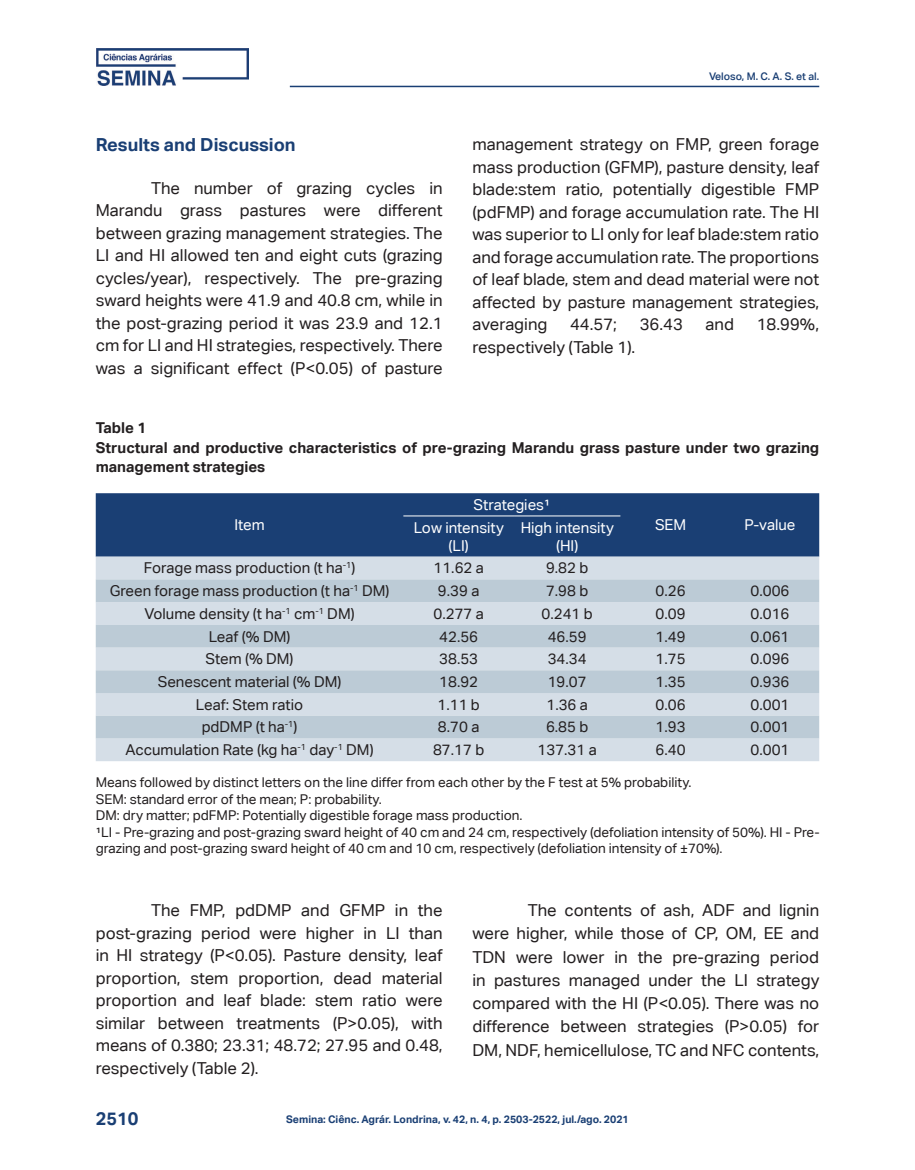
<style>
.page{position:relative;width:915px;height:1170px;background:#fff}
.page>*{position:absolute;margin:0;border:0;box-sizing:border-box;transform-origin:0 0}
.corpo_do_texto{font:700 18px "Aktiv Grotesk Corp";color:#1a3f74}
.corpo_do_texto-2{font:16.5px/22.5px "Aktiv Grotesk Corp";color:#231f20;text-align:justify}
.texto_tabela{font:15px "Aktiv Grotesk Corp";color:#231f20}
.título_Tabela{font:700 15px/19.5px "Aktiv Grotesk Corp";color:#231f20}
.texto_tabela-2{font:15px "Aktiv Grotesk Corp";color:#fff}
.legenda_de_tabela{font:13.5px/16.5px "Aktiv Grotesk Corp";color:#231f20}
.t1{font:700 10.5px "Aktiv Grotesk Corp";color:#1a3f74}
.t2{font:500 10.5px "Aktiv Grotesk Corp";color:#1a3f74}
</style>
<div class="page">
<hr style="left:290px;top:86px;width:529px;height:1px;background:#1a3f74">
<img style="left:96px;top:48px;width:152px;height:38px">
<div style="left:96px;top:493px;width:723px;height:63px;background:#1a3f74"></div>
<div style="left:96px;top:556px;width:723px;height:205px;background:#d5dee7"></div>
<svg style="left:96px;top:579px;width:723px;height:159px;background:#c7d3dd"></svg>
<hr style="left:403px;top:515px;width:111px;height:1px;background:#fff">
<hr style="left:514px;top:515px;width:106px;height:1px;background:#fff">
<p class="corpo_do_texto" style="left:96px;top:133px;width:201px">Results and Discussion</p>
<p class="corpo_do_texto-2" style="left:96px;top:176px;width:348px;text-indent:55px">The number of grazing cycles in Marandu grass pastures were different between grazing management strategies. The LI and HI allowed ten and eight cuts (grazing cycles/year), respectively. The pre-grazing sward heights were 41.9 and 40.8 cm, while in the post-grazing period it was 23.9 and 12.1 cm for LI and HI strategies, respectively. There was a significant effect (P&lt;0.05) of pasture</p>
<p class="t2" style="left:708px;top:69px;width:112px">Veloso, M. C. A. S. et al.</p>
<p class="corpo_do_texto-2" style="left:472px;top:133px;width:348px">management strategy on FMP, green forage mass production (GFMP), pasture density, leaf blade:stem ratio, potentially digestible FMP (pdFMP) and forage accumulation rate. The HI was superior to LI only for leaf blade:stem ratio and forage accumulation rate. The proportions of leaf blade, stem and dead material were not affected by pasture management strategies, averaging</p>
<p class="corpo_do_texto-2" style="left:570px;top:313px;width:48px">44.57;</p>
<p class="corpo_do_texto-2" style="left:639px;top:313px;width:45px">36.43</p>
<p class="corpo_do_texto-2" style="left:705px;top:313px;width:30px">and</p>
<p class="corpo_do_texto-2" style="left:756px;top:313px;width:64px">18.99%,</p>
<p class="corpo_do_texto-2" style="left:472px;top:335px;width:164px">respectively (Table 1).</p>
<p class="título_Tabela" style="left:96px;top:418px;width:52px">Table 1</p>
<p class="título_Tabela" style="left:96px;top:437px;width:724px">Structural and productive characteristics of pre-grazing Marandu grass pasture under two grazing management strategies</p>
<p class="texto_tabela-2" style="left:234px;top:516px;width:32px">Item</p>
<p class="texto_tabela-2" style="left:473px;top:495px;width:78px">Strategies¹</p>
<p class="texto_tabela-2" style="left:413px;top:518px;width:92px">Low intensity</p>
<p class="texto_tabela-2" style="left:654px;top:516px;width:33px">SEM</p>
<p class="texto_tabela-2" style="left:744px;top:516px;width:52px">P-value</p>
<p class="texto_tabela-2" style="left:448px;top:536px;width:22px">(LI)</p>
<p class="texto_tabela-2" style="left:520px;top:518px;width:95px">High intensity</p>
<p class="texto_tabela-2" style="left:556px;top:536px;width:24px">(HI)</p>
<p class="texto_tabela" style="left:144px;top:559px;width:213px">Forage mass production (t ha<sup>-1</sup>)</p>
<p class="texto_tabela" style="left:433px;top:559px;width:52px">11.62 a</p>
<p class="texto_tabela" style="left:546px;top:559px;width:44px">9.82 b</p>
<p class="texto_tabela" style="left:110px;top:582px;width:281px">Green forage mass production (t ha<sup>-1</sup> DM)</p>
<p class="texto_tabela" style="left:438px;top:582px;width:43px">9.39 a</p>
<p class="texto_tabela" style="left:546px;top:582px;width:44px">7.98 b</p>
<p class="texto_tabela" style="left:655px;top:582px;width:31px">0.26</p>
<p class="texto_tabela" style="left:750px;top:582px;width:40px">0.006</p>
<p class="texto_tabela" style="left:144px;top:604px;width:211px">Volume density (t ha<sup>-1</sup> cm<sup>-1</sup> DM)</p>
<p class="texto_tabela" style="left:433px;top:604px;width:52px">0.277 a</p>
<p class="texto_tabela" style="left:541px;top:604px;width:53px">0.241 b</p>
<p class="texto_tabela" style="left:655px;top:604px;width:31px">0.09</p>
<p class="texto_tabela" style="left:750px;top:604px;width:40px">0.016</p>
<p class="texto_tabela" style="left:209px;top:627px;width:83px">Leaf (% DM)</p>
<p class="texto_tabela" style="left:439px;top:627px;width:40px">42.56</p>
<p class="texto_tabela" style="left:547px;top:627px;width:40px">46.59</p>
<p class="texto_tabela" style="left:655px;top:627px;width:31px">1.49</p>
<p class="texto_tabela" style="left:750px;top:627px;width:40px">0.061</p>
<p class="texto_tabela" style="left:205px;top:650px;width:89px">Stem (% DM)</p>
<p class="texto_tabela" style="left:439px;top:650px;width:40px">38.53</p>
<p class="texto_tabela" style="left:547px;top:650px;width:40px">34.34</p>
<p class="texto_tabela" style="left:655px;top:650px;width:31px">1.75</p>
<p class="texto_tabela" style="left:750px;top:650px;width:40px">0.096</p>
<p class="texto_tabela" style="left:158px;top:672px;width:185px">Senescent material (% DM)</p>
<p class="texto_tabela" style="left:439px;top:672px;width:40px">18.92</p>
<p class="texto_tabela" style="left:547px;top:672px;width:40px">19.07</p>
<p class="texto_tabela" style="left:655px;top:672px;width:31px">1.35</p>
<p class="texto_tabela" style="left:750px;top:672px;width:40px">0.936</p>
<p class="texto_tabela" style="left:196px;top:695px;width:109px">Leaf: Stem ratio</p>
<p class="texto_tabela" style="left:437px;top:695px;width:44px">1.11 b</p>
<p class="texto_tabela" style="left:546px;top:695px;width:43px">1.36 a</p>
<p class="texto_tabela" style="left:655px;top:695px;width:31px">0.06</p>
<p class="texto_tabela" style="left:750px;top:695px;width:40px">0.001</p>
<p class="texto_tabela" style="left:202px;top:718px;width:97px">pdDMP (t ha<sup>-1</sup>)</p>
<p class="texto_tabela" style="left:438px;top:718px;width:43px">8.70 a</p>
<p class="texto_tabela" style="left:546px;top:718px;width:44px">6.85 b</p>
<p class="texto_tabela" style="left:655px;top:718px;width:31px">1.93</p>
<p class="texto_tabela" style="left:750px;top:718px;width:40px">0.001</p>
<p class="texto_tabela" style="left:125px;top:741px;width:249px">Accumulation Rate (kg ha<sup>-1</sup> day<sup>-1</sup> DM)</p>
<p class="texto_tabela" style="left:433px;top:741px;width:53px">87.17 b</p>
<p class="texto_tabela" style="left:537px;top:741px;width:61px">137.31 a</p>
<p class="texto_tabela" style="left:655px;top:741px;width:31px">6.40</p>
<p class="texto_tabela" style="left:750px;top:741px;width:40px">0.001</p>
<p class="legenda_de_tabela" style="left:96px;top:774px;width:597px">Means followed by distinct letters on the line differ from each other by the F test at 5% probability.</p>
<p class="legenda_de_tabela" style="left:96px;top:790px;width:287px">SEM: standard error of the mean; P: probability.</p>
<p class="legenda_de_tabela" style="left:96px;top:807px;width:428px">DM: dry matter; pdFMP: Potentially digestible forage mass production.</p>
<p class="legenda_de_tabela" style="left:96px;top:823px;width:725px">¹LI - Pre-grazing and post-grazing sward height of 40 cm and 24 cm, respectively (defoliation intensity of 50%). HI - Pre&shy;grazing and post-grazing sward height of 40 cm and 10 cm, respectively (defoliation intensity of ±70%).</p>
<p class="corpo_do_texto-2" style="left:96px;top:898px;width:348px;text-indent:55px">The FMP, pdDMP and GFMP in the post-grazing period were higher in LI than in HI strategy (P&lt;0.05). Pasture density, leaf proportion, stem proportion, dead material proportion and leaf blade: stem ratio were similar between treatments (P&gt;0.05), with means of 0.380; 23.31; 48.72; 27.95 and 0.48, respectively (Table 2).</p>
<p class="corpo_do_texto-2" style="left:472px;top:898px;width:348px;line-height:23.2px;text-indent:55px">The contents of ash, ADF and lignin were higher, while those of CP, OM, EE and TDN were lower in the pre-grazing period in pastures managed under the LI strategy compared with the HI (P&lt;0.05). There was no difference between strategies (P&gt;0.05) for DM, NDF, hemicellulose, TC and NFC contents,</p>
<p class="corpo_do_texto" style="left:96px;top:1107px;width:44px">2510</p>
<p class="t1" style="left:286px;top:1112px;width:344px">Semina: Ciênc. Agrár. Londrina, v. 42, n. 4, p. 2503-2522, jul./ago. 2021</p>
</div>
